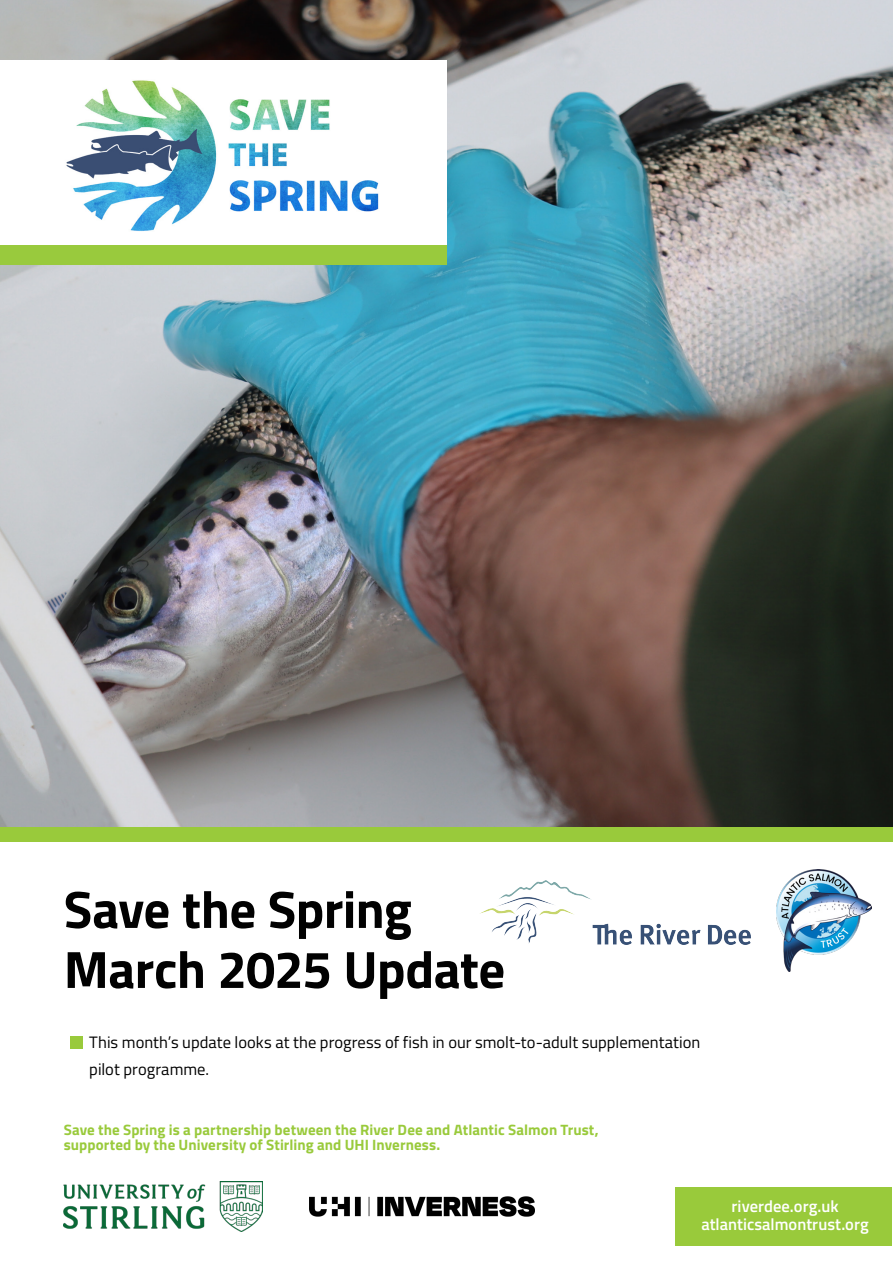
<style>
.page{position:relative;width:893px;height:1263px;background:#fff}
.page>*{position:absolute;margin:0;border:0;box-sizing:border-box;transform-origin:0 0}
._35_Header_Titillium_Web{font:700 52.5px/60px "Titillium Web";letter-spacing:-.01em;color:#010101}
._11_Titillium_Web{font:16.5px/27px "Titillium Web";color:#010101}
._8_C_Source_Sans_Pro{font:600 16.5px/18px "Titillium Web";letter-spacing:.005em;color:#fff;text-align:center}
._8_10_Source_Sans_Pro{font:700 15px/15px "Titillium Web";letter-spacing:.005em;color:#99ca3b}
</style>
<div class="page">
<img style="left:0;top:0;width:893px;height:827px">
<div style="left:0;top:827px;width:893px;height:14px;background:#99ca3b"></div>
<img style="left:2px;top:61px;width:444px;height:184px">
<img style="left:15px;top:61px;width:407px;height:184px">
<div style="left:0;top:245px;width:446px;height:20px;background:#99ca3d"></div>
<img style="left:776px;top:869px;width:96px;height:102px">
<img style="left:480px;top:880px;width:270px;height:65px">
<div style="left:675px;top:1187px;width:217px;height:59px;background:#99ca3b"></div>
<img style="left:64px;top:1181px;width:199px;height:50px">
<img style="left:309px;top:1196px;width:225px;height:21px">
<div style="left:70px;top:1036px;width:13px;height:13px;background:#99ca3b"></div>
<p class="_35_Header_Titillium_Web" style="left:64px;top:877px;width:443px">Save the Spring<br>March 2025 Update</p>
<p class="_11_Titillium_Web" style="left:89px;top:1028px;width:612px">This month’s update looks at the progress of fish in our smolt-to-adult supplementation pilot programme.</p>
<p class="_8_10_Source_Sans_Pro" style="left:64px;top:1121px;width:536px">Save the Spring is a partnership between the River Dee and Atlantic Salmon Trust, supported by the University of Stirling and UHI Inverness.</p>
<p class="_8_C_Source_Sans_Pro" style="left:701px;top:1197px;width:169px">riverdee.org.uk atlanticsalmontrust.org</p>
</div>
